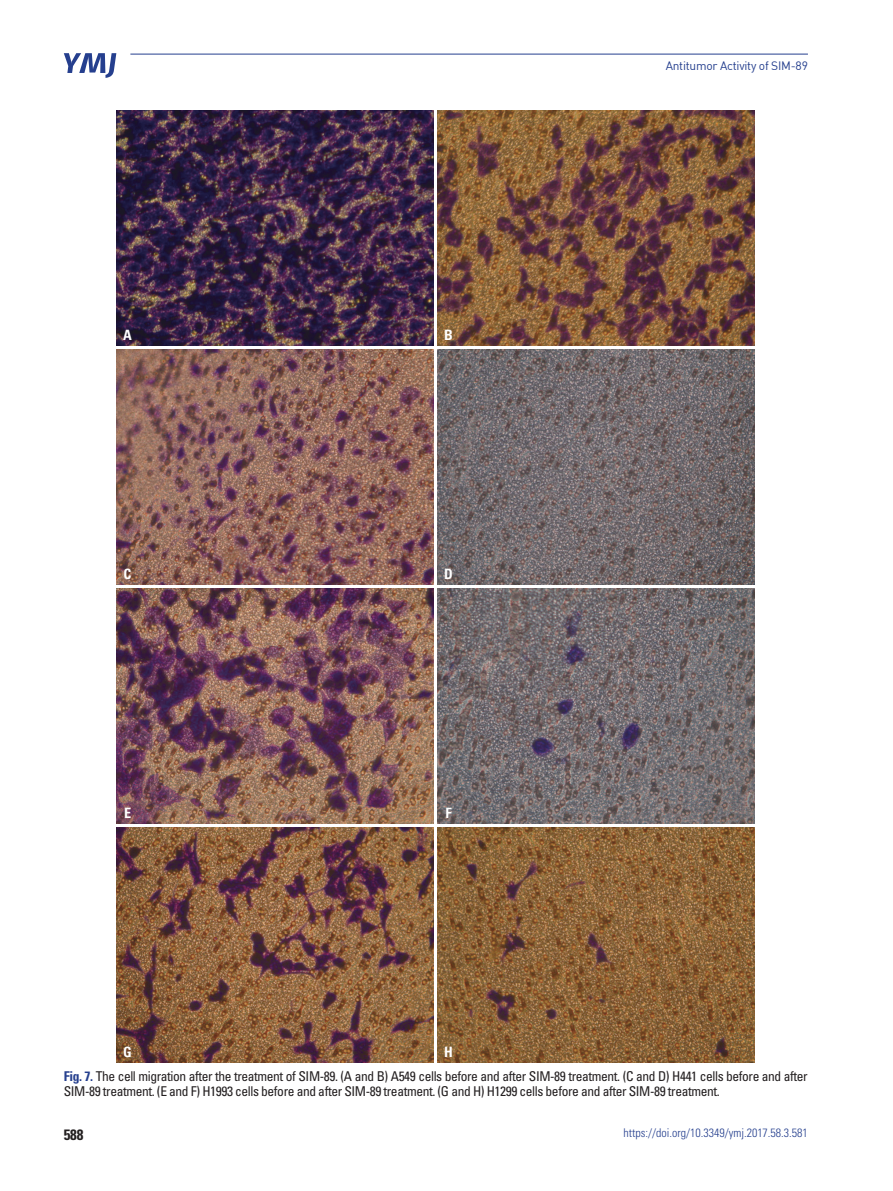
<style>
.page{position:relative;width:893px;height:1191px;background:#fff}
.page>*{position:absolute;margin:0;border:0;box-sizing:border-box;transform-origin:0 0}
.t1{font:700 condensed 15px "Univers LT Std";color:#231f20}
.t2{font:700 condensed 14.25px "Univers LT Std";color:#fff}
.그림제목{font:condensed 13.5px/15px "Univers LT Std";letter-spacing:-.03em;color:#231f20}
.t3{font:300 condensed 12px "Univers LT Std";color:#253f8e}
.t4{font:12px "Dinreg";letter-spacing:-.02em;color:#253f8e}
.s1{font-weight:700;color:#253f8e}
</style>
<div class="page">
<svg style="left:64px;top:53px;width:52px;height:25px"></svg>
<hr style="left:130px;top:54px;width:678px;height:1px;background:#253f8e">
<img style="left:117px;top:111px;width:317px;height:234px">
<img style="left:438px;top:111px;width:317px;height:234px">
<img style="left:117px;top:349px;width:317px;height:235px">
<img style="left:438px;top:349px;width:317px;height:235px">
<img style="left:117px;top:588px;width:317px;height:235px">
<img style="left:438px;top:588px;width:317px;height:235px">
<img style="left:117px;top:827px;width:317px;height:235px">
<img style="left:438px;top:827px;width:317px;height:235px">
<p class="t2" style="left:123px;top:326px;width:10px">A</p>
<p class="t2" style="left:444px;top:326px;width:10px">B</p>
<p class="t2" style="left:124px;top:565px;width:9px">C</p>
<p class="t2" style="left:444px;top:565px;width:10px">D</p>
<p class="t2" style="left:124px;top:803px;width:9px">E</p>
<p class="t2" style="left:445px;top:803px;width:8px">F</p>
<p class="t2" style="left:123px;top:1042px;width:10px">G</p>
<p class="t2" style="left:444px;top:1042px;width:10px">H</p>
<p class="t4" style="left:666px;top:58px;width:144px">Antitumor Activity of SIM-89</p>
<p class="그림제목" style="left:64px;top:1068px;width:745px"><span class="s1">Fig. 7.</span> The cell migration after the treatment of SIM-89. (A and B) A549 cells before and after SIM-89 treatment. (C and D) H441 cells before and after<br>SIM-89 treatment. (E and F) H1993 cells before and after SIM-89 treatment. (G and H) H1299 cells before and after SIM-89 treatment.</p>
<p class="t1" style="left:64px;top:1125px;width:21px">588</p>
<p class="t3" style="left:623px;top:1125px;width:186px">https://doi.org/10.3349/ymj.2017.58.3.581</p>
</div>
